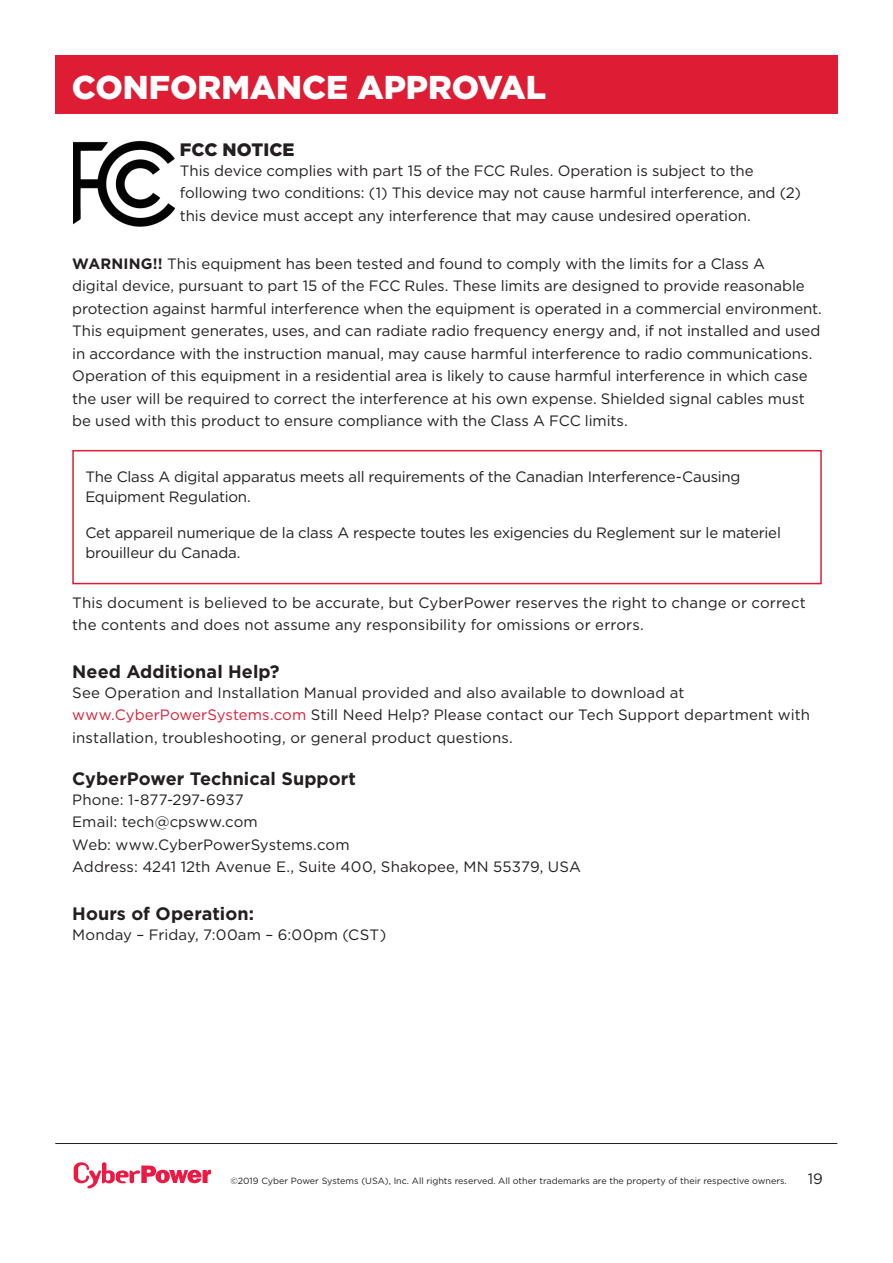
<style>
.page{position:relative;width:893px;height:1263px;background:#fff}
.page>*{position:absolute;margin:0;border:0;box-sizing:border-box;transform-origin:0 0}
.t1{font:900 33px "Gotham";color:#fff}
.t2{font:700 18px "Gotham";letter-spacing:.005em;color:#231f20}
.t3{font:900 18px "Gotham";letter-spacing:-.005em;color:#231f20}
.t4{font:15px/22.5px "Gotham";letter-spacing:-.005em;color:#231f20}
.t5{font:9px "Gotham";color:#231f20}
.s1{font-weight:700}
.s2{color:#de1d35}
</style>
<div class="page">
<hr style="left:55px;top:1143px;width:782px;height:1px;background:#231f20">
<div style="left:55px;top:55px;width:782px;height:59px;background:#de1d35"></div>
<svg style="left:74px;top:1162px;width:137px;height:26px"></svg>
<img style="left:73px;top:140px;width:101px;height:87px">
<div style="left:72px;top:450px;width:750px;height:134px;border:2px solid #de1d35"></div>
<h1 class="t1" style="left:72px;top:64px;width:476px">CONFORMANCE APPROVAL</h1>
<p class="t3" style="left:180px;top:137px;width:116px">FCC NOTICE</p>
<p class="t4" style="left:180px;top:159px;width:623px">This device complies with part 15 of the FCC Rules. Operation is subject to the following two conditions: (1) This device may not cause harmful interference, and (2) this device must accept any interference that may cause undesired operation.</p>
<p class="t4" style="left:72px;top:252px;width:751px"><span class="s1">WARNING!!</span> This equipment has been tested and found to comply with the limits for a Class A<br>digital device, pursuant to part 15 of the FCC Rules. These limits are designed to provide reasonable protection against harmful interference when the equipment is operated in a commercial environment.<br>This equipment generates, uses, and can radiate radio frequency energy and, if not installed and used in accordance with the instruction manual, may cause harmful interference to radio communications.<br>Operation of this equipment in a residential area is likely to cause harmful interference in which case the user will be required to correct the interference at his own expense. Shielded signal cables must be used with this product to ensure compliance with the Class A FCC limits.</p>
<p class="t4" style="left:85px;top:467px;width:657px;line-height:19.5px">The Class A digital apparatus meets all requirements of the Canadian Interference-Causing<br>Equipment Regulation.</p>
<p class="t4" style="left:85px;top:523px;width:697px;line-height:19.5px">Cet appareil numerique de la class A respecte toutes les exigencies du Reglement sur le materiel brouilleur du Canada.</p>
<p class="t4" style="left:72px;top:591px;width:735px">This document is believed to be accurate, but CyberPower reserves the right to change or correct the contents and does not assume any responsibility for omissions or errors.</p>
<p class="t2" style="left:72px;top:659px;width:209px">Need Additional Help?</p>
<p class="t4" style="left:72px;top:681px;width:739px">See Operation and Installation Manual provided and also available to download at <span class="s2">www.CyberPowerSystems.com</span> Still Need Help? Please contact our Tech Support department with installation, troubleshooting, or general product questions.</p>
<p class="t2" style="left:72px;top:766px;width:285px">CyberPower Technical Support</p>
<p class="t4" style="left:72px;top:788px;width:510px">Phone: 1-877-297-6937<br>Email: tech@cpsww.com<br>Web: www.CyberPowerSystems.com<br>Address: 4241 12th Avenue E., Suite 400, Shakopee, MN 55379, USA</p>
<p class="t2" style="left:72px;top:901px;width:183px">Hours of Operation:</p>
<p class="t4" style="left:72px;top:923px;width:315px">Monday – Friday, 7:00am – 6:00pm (CST)</p>
<p class="t5" style="left:230px;top:1175px;width:558px">©2019 Cyber Power Systems (USA), Inc. All rights reserved. All other trademarks are the property of their respective owners.</p>
<p class="t4" style="left:808px;top:1167px;width:17px">19</p>
</div>
